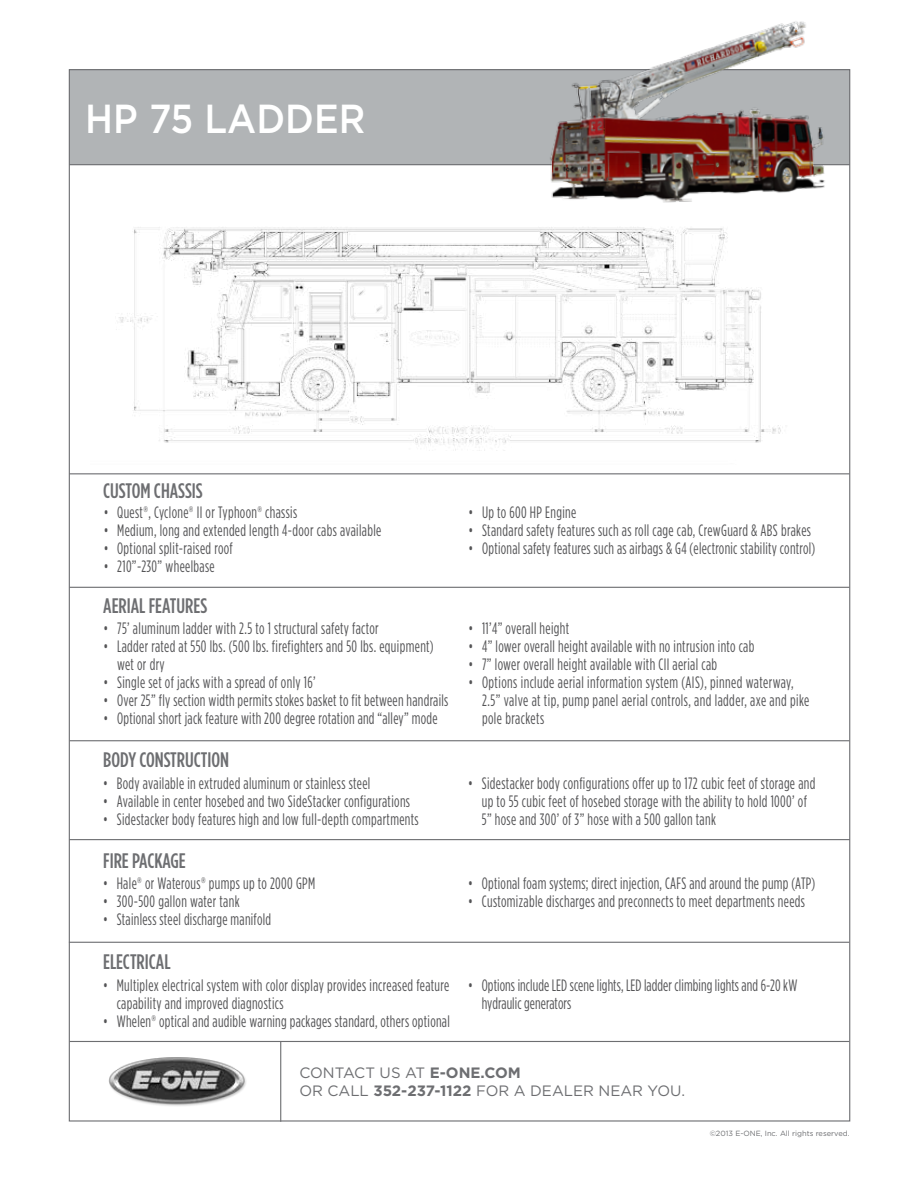
<style>
.page{position:relative;width:918px;height:1188px;background:#fff}
.page>*{position:absolute;margin:0;border:0;box-sizing:border-box;transform-origin:0 0}
.t1{font:500 40.5px "Gotham";color:#fff;scale:.91 1}
.t2{font:500 21px "Gotham Condensed";color:#6d6e71}
.t3{font:16.5px/18px "Gotham Condensed";letter-spacing:.025em;color:#545456;scale:.9 1}
.t4{font:16.5px/18px "Gotham Condensed";letter-spacing:.005em;color:#545456;scale:.9 1}
.t5{font:15px/18px "Gotham";color:#6d6e71}
.t6{font:7.5px "Gotham";color:#6d6e71}
.s1{font-weight:700}
</style>
<div class="page">
<div style="left:69px;top:69px;width:781px;height:96px;background:#b1b4b6"></div>
<img style="left:108px;top:1057px;width:138px;height:49px">
<hr style="left:69px;top:164px;width:781px;height:1px;background:#6d6e71">
<hr style="left:70px;top:1041px;width:779px;height:1px;background:#6d6e71">
<hr style="left:69px;top:942px;width:780px;height:1px;background:#6d6e71">
<hr style="left:69px;top:839px;width:781px;height:1px;background:#6d6e71">
<hr style="left:70px;top:740px;width:780px;height:1px;background:#6d6e71">
<hr style="left:69px;top:587px;width:781px;height:1px;background:#6d6e71">
<hr style="left:69px;top:473px;width:781px;height:1px;background:#6d6e71">
<hr style="left:280px;top:1042px;width:1px;height:80px;background:#6d6e71">
<img style="left:119px;top:227px;width:662px;height:224px">
<img style="left:537px;top:21px;width:308px;height:285px">
<h1 class="t1" style="left:85px;top:92px;width:309px">HP 75 LADDER</h1>
<p class="t2" style="left:103px;top:479px;width:75px">CUSTOM CHASSIS</p>
<p class="t3" style="left:104px;top:503px;width:217px">• Quest®, Cyclone® II or Typhoon® chassis</p>
<p class="t3" style="left:104px;top:521px;width:310px">• Medium, long and extended length 4-door cabs available</p>
<p class="t3" style="left:104px;top:539px;width:145px">• Optional split-raised roof</p>
<p class="t3" style="left:104px;top:557px;width:125px">• 210”-230” wheelbase</p>
<p class="t2" style="left:103px;top:594px;width:106px">AERIAL FEATURES</p>
<p class="t3" style="left:104px;top:619px;width:307px">• 75’ aluminum ladder with 2.5 to 1 structural safety factor</p>
<p class="t3" style="left:117px;top:637px;width:353px;text-indent:-13px">• Ladder rated at 550 lbs. (500 lbs. firefighters and 50 lbs. equipment) wet or dry</p>
<p class="t3" style="left:104px;top:673px;width:237px">• Single set of jacks with a spread of only 16’</p>
<p class="t3" style="left:104px;top:691px;width:385px">• Over 25” fly section width permits stokes basket to fit between handrails</p>
<p class="t3" style="left:104px;top:709px;width:373px">• Optional short jack feature with 200 degree rotation and “alley” mode</p>
<p class="t2" style="left:103px;top:748px;width:127px">BODY CONSTRUCTION</p>
<p class="t3" style="left:103px;top:774px;width:298px">• Body available in extruded aluminum or stainless steel</p>
<p class="t3" style="left:103px;top:792px;width:343px">• Available in center hosebed and two SideStacker configurations</p>
<p class="t3" style="left:103px;top:810px;width:352px">• Sidestacker body features high and low full-depth compartments</p>
<p class="t2" style="left:103px;top:848px;width:84px">FIRE PACKAGE</p>
<p class="t3" style="left:103px;top:874px;width:237px">• Hale® or Waterous® pumps up to 2000 GPM</p>
<p class="t3" style="left:103px;top:892px;width:153px">• 300-500 gallon water tank</p>
<p class="t3" style="left:103px;top:910px;width:188px">• Stainless steel discharge manifold</p>
<p class="t2" style="left:103px;top:950px;width:69px">ELECTRICAL</p>
<p class="t3" style="left:117px;top:976px;width:371px;text-indent:-13px">• Multiplex electrical system with color display provides increased feature capability and improved diagnostics</p>
<p class="t3" style="left:103px;top:1012px;width:387px">• Whelen® optical and audible warning packages standard, others optional</p>
<p class="t3" style="left:469px;top:503px;width:121px">• Up to 600 HP Engine</p>
<p class="t3" style="left:469px;top:521px;width:382px">• Standard safety features such as roll cage cab, CrewGuard &amp; ABS brakes</p>
<p class="t3" style="left:469px;top:539px;width:387px">• Optional safety features such as airbags &amp; G4 (electronic stability control)</p>
<p class="t3" style="left:469px;top:619px;width:113px">• 11’4” overall height</p>
<p class="t3" style="left:469px;top:637px;width:319px">• 4” lower overall height available with no intrusion into cab</p>
<p class="t3" style="left:469px;top:655px;width:278px">• 7” lower overall height available with CII aerial cab</p>
<p class="t3" style="left:482px;top:673px;width:365px;text-indent:-13px">• Options include aerial information system (AIS), pinned waterway,<br>2.5” valve at tip, pump panel aerial controls, and ladder, axe and pike pole brackets</p>
<p class="t3" style="left:482px;top:774px;width:372px;text-indent:-13px">• Sidestacker body configurations offer up to 172 cubic feet of storage and up to 55 cubic feet of hosebed storage with the ability to hold 1000’ of<br>5” hose and 300’ of 3” hose with a 500 gallon tank</p>
<p class="t3" style="left:468px;top:874px;width:387px">• Optional foam systems; direct injection, CAFS and around the pump (ATP)</p>
<p class="t3" style="left:468px;top:892px;width:376px">• Customizable discharges and preconnects to meet departments needs</p>
<p class="t4" style="left:482px;top:976px;width:351px;text-indent:-13px">• Options include LED scene lights, LED ladder climbing lights and 6-20 kW hydraulic generators</p>
<p class="t5" style="left:299px;top:1063px;width:387px">CONTACT US AT <span class="s1">E-ONE.COM<br></span>OR CALL <span class="s1">352-237-1122</span> FOR A DEALER NEAR YOU.</p>
<p class="t6" style="left:710px;top:1129px;width:41px">©2013 E-ONE</p>
<p class="t6" style="left:761px;top:1129px;width:90px">, INC. ALL RIGHTS RESERVED.</p>
</div>
